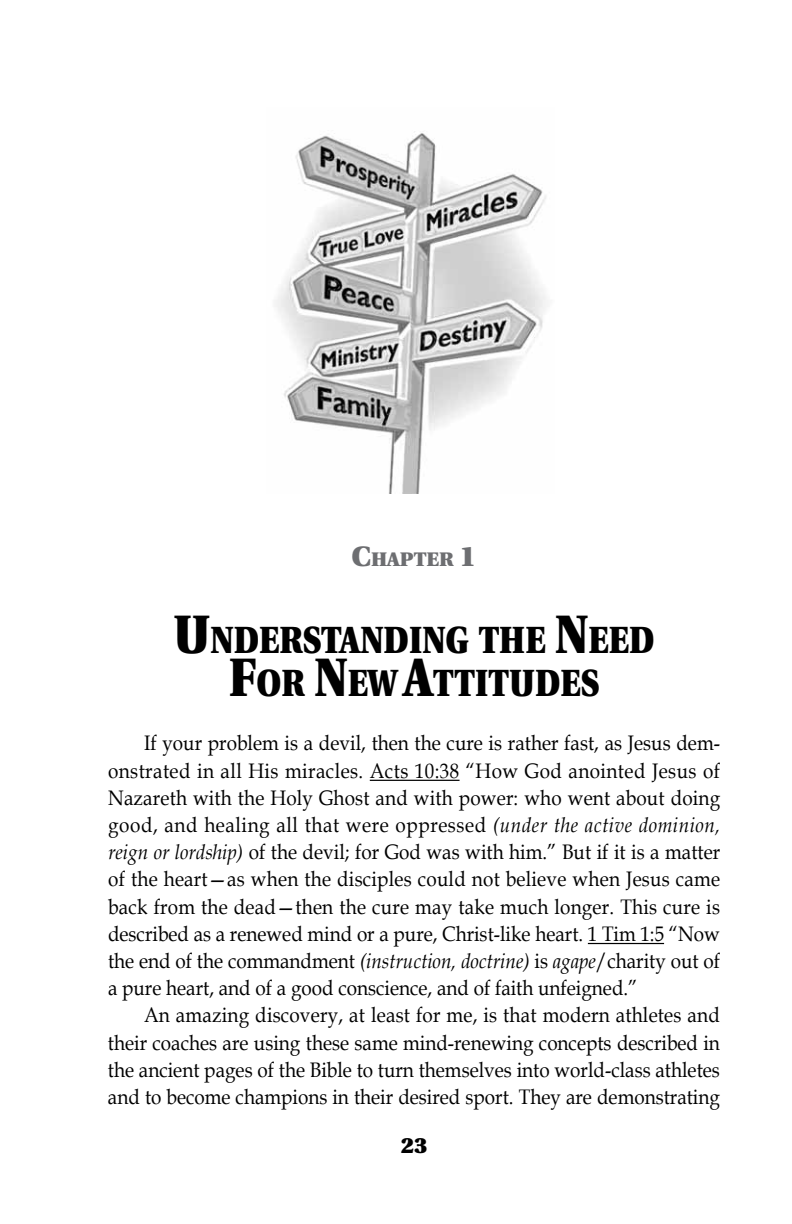
<style>
.page{position:relative;width:792px;height:1224px;background:#fff}
.page>*{position:absolute;margin:0;border:0;box-sizing:border-box;transform-origin:0 0}
.t1{font:900 37.8px/43.2px "Utopia";color:#000;text-align:center;scale:.83 1}
.t2{font:900 22px "Utopia";color:#000}
.t3{font:21px "Book Antiqua";color:#000;scale:.9 1}
.t4{font:21px "Book Antiqua";letter-spacing:.03em;color:#000;scale:.9 1}
.t5{font:21px "Book Antiqua";letter-spacing:.025em;color:#000;scale:.9 1}
.t6{font:900 19.6px "Utopia";color:#6d6e71}
.s1{font-size:28px}
.s2{font-size:54px}
.s3{font-style:italic}
</style>
<div class="page">
<hr style="left:370px;top:780px;width:90px;height:1px;background:#000">
<hr style="left:588px;top:943px;width:76px;height:1px;background:#000">
<img style="left:275px;top:131px;width:271px;height:362px">
<p class="t6" style="left:352px;top:548px;width:126px"><span class="s1">C</span>HAPTER <span class="s1">1</span></p>
<p class="t1" style="left:174px;top:619px;width:581px"><span class="s2">U</span>NDERSTANDING THE <span class="s2">N</span>EED<br><span class="s2">F</span>OR <span class="s2">N</span>EW <span class="s2">A</span>TTITUDES</p>
<p class="t3" style="left:144px;top:729px;width:642px">If your problem is a devil, then the cure is rather fast, as Jesus dem-</p>
<p class="t5" style="left:108px;top:756px;width:682px">onstrated in all His miracles. Acts 10:38 “How God anointed Jesus of</p>
<p class="t3" style="left:108px;top:783px;width:682px">Nazareth with the Holy Ghost and with power: who went about doing</p>
<p class="t4" style="left:108px;top:810px;width:682px">good, and healing all that were oppressed <span class="s3">(under the active dominion,</span></p>
<p class="t3" style="left:108px;top:837px;width:681px"><span class="s3">reign or lordship)</span> of the devil; for God was with him.” But if it is a matter</p>
<p class="t3" style="left:108px;top:865px;width:681px">of the heart—as when the disciples could not believe when Jesus came</p>
<p class="t3" style="left:108px;top:892px;width:681px">back from the dead—then the cure may take much longer. This cure is</p>
<p class="t3" style="left:108px;top:919px;width:682px">described as a renewed mind or a pure, Christ-like heart. 1 Tim 1:5 “Now</p>
<p class="t3" style="left:108px;top:946px;width:682px">the end of the commandment <span class="s3">(instruction, doctrine)</span> is <span class="s3">agape</span>/charity out of</p>
<p class="t3" style="left:108px;top:973px;width:590px">a pure heart, and of a good conscience, and of faith unfeigned.”</p>
<p class="t3" style="left:144px;top:1001px;width:641px">An amazing discovery, at least for me, is that modern athletes and</p>
<p class="t3" style="left:108px;top:1028px;width:682px">their coaches are using these same mind-renewing concepts described in</p>
<p class="t3" style="left:108px;top:1055px;width:681px">the ancient pages of the Bible to turn themselves into world-class athletes</p>
<p class="t3" style="left:108px;top:1082px;width:682px">and to become champions in their desired sport. They are demonstrating</p>
<p class="t2" style="left:401px;top:1133px;width:28px">23</p>
</div>
